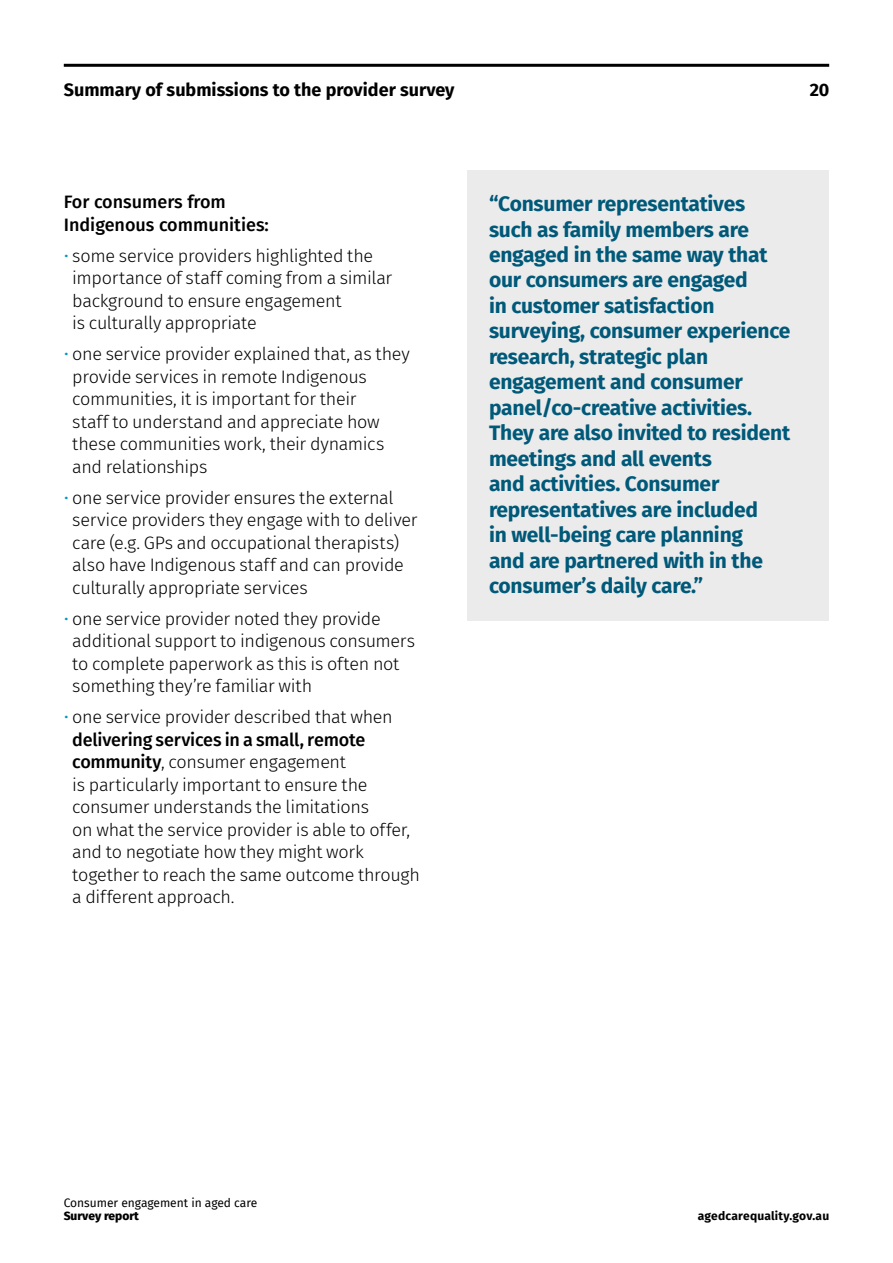
<style>
.page{position:relative;width:893px;height:1263px;background:#fff}
.page>*{position:absolute;margin:0;border:0;box-sizing:border-box;transform-origin:0 0}
.t1{font:700 21px/25.5px "Fira Sans";letter-spacing:-.01em;color:#005978}
.t2{font:300 18px/22.5px "Fira Sans";letter-spacing:-.02em;color:#000}
.t3{font:700 18px "Fira Sans";color:#000}
.t4{font:500 18px/22.5px "Fira Sans";color:#000}
.t5{font:12px "Fira Sans";color:#000}
.t6{font:700 12px "Fira Sans";letter-spacing:.01em;color:#000}
.t7{font:800 12px "Fira Sans";color:#000}
.s1{color:#0098be}
.s2{font-weight:500}
</style>
<div class="page">
<hr style="left:64px;top:64px;width:765px;height:3px;background:#000">
<div style="left:468px;top:170px;width:361px;height:451px;background:#ebebec"></div>
<p class="t3" style="left:64px;top:75px;width:392px">Summary of submissions to the provider survey</p>
<p class="t3" style="left:810px;top:75px;width:21px">20</p>
<p class="t4" style="left:64px;top:190px;width:207px">For consumers from<br>Indigenous communities:</p>
<p class="t2" style="left:72px;top:244px;width:322px;text-indent:-8px"><span class="s1">•</span> some service providers highlighted the importance of staff coming from a similar background to ensure engagement<br>is culturally appropriate</p>
<p class="t2" style="left:72px;top:343px;width:339px;text-indent:-8px"><span class="s1">•</span> one service provider explained that, as they provide services in remote Indigenous communities, it is important for their<br>staff to understand and appreciate how these communities work, their dynamics and relationships</p>
<p class="t2" style="left:72px;top:486px;width:347px;text-indent:-8px"><span class="s1">•</span> one service provider ensures the external service providers they engage with to deliver care (e.g. GPs and occupational therapists) also have Indigenous staff and can provide culturally appropriate services</p>
<p class="t2" style="left:72px;top:607px;width:344px;text-indent:-8px"><span class="s1">•</span> one service provider noted they provide additional support to indigenous consumers to complete paperwork as this is often not something they’re familiar with</p>
<p class="t2" style="left:72px;top:706px;width:349px;text-indent:-8px"><span class="s1">•</span> one service provider described that when <span class="s2">delivering services in a small, remote community</span>, consumer engagement<br>is particularly important to ensure the consumer understands the limitations<br>on what the service provider is able to offer, and to negotiate how they might work together to reach the same outcome through a different approach.</p>
<p class="t1" style="left:489px;top:189px;width:303px">“Consumer representatives such as family members are engaged in the same way that our consumers are engaged<br>in customer satisfaction surveying, consumer experience research, strategic plan engagement and consumer panel/co-creative activities.<br>They are also invited to resident meetings and all events<br>and activities. Consumer representatives are included<br>in well-being care planning<br>and are partnered with in the consumer’s daily care.”</p>
<p class="t5" style="left:64px;top:1193px;width:195px">Consumer engagement in aged care</p>
<p class="t7" style="left:64px;top:1206px;width:77px">Survey report</p>
<p class="t6" style="left:698px;top:1205px;width:133px">agedcarequality.gov.au</p>
</div>
